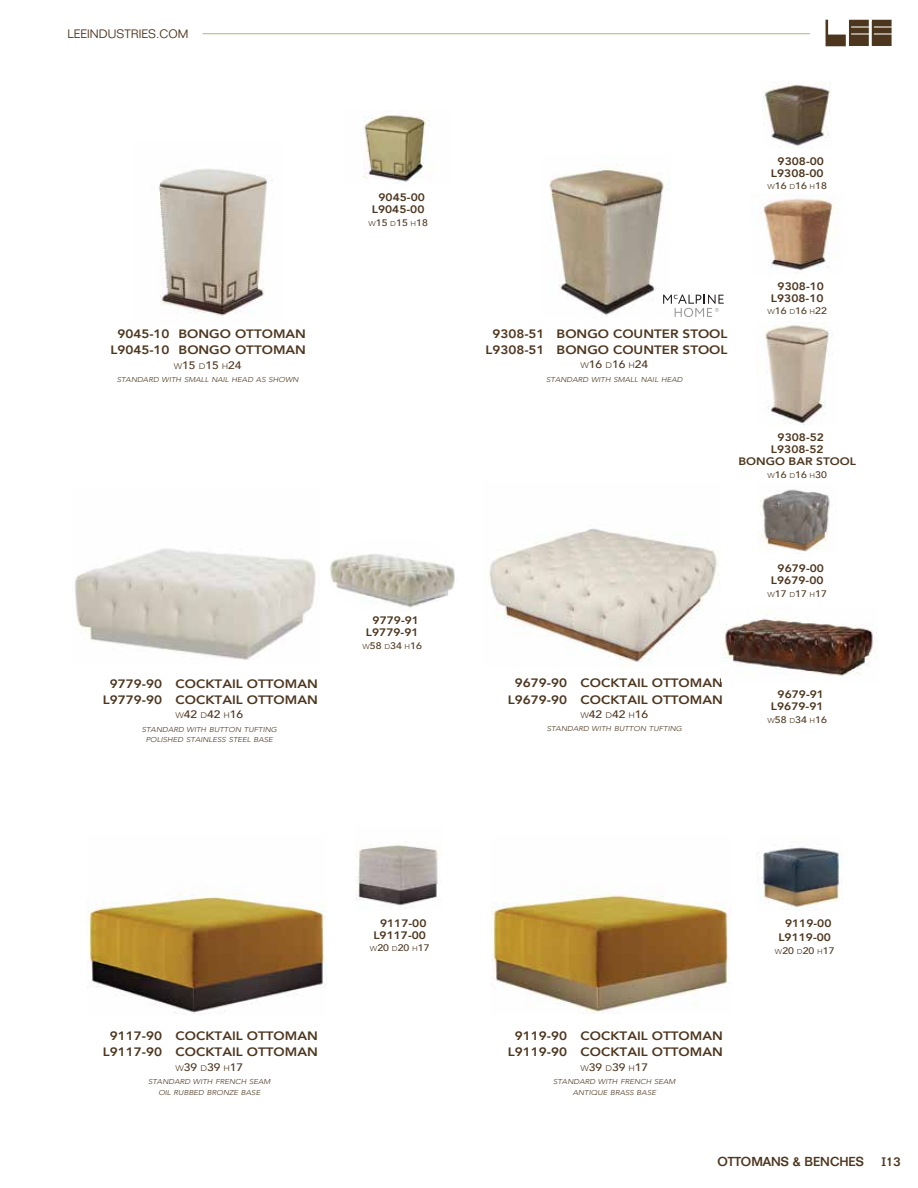
<style>
.page{position:relative;width:918px;height:1188px;background:#fff}
.page>*{position:absolute;margin:0;border:0;box-sizing:border-box;transform-origin:0 0}
.t1{font:500 12.75px "Folio";color:#4d361e}
.t2{font:800 12.15px/16.2px "Avenir";color:#4d361e;text-align:center;scale:1.11 1}
.t3{font:300 12px "Folio";color:#4d361e}
.t4{font:800 10.8px/12px "Avenir";color:#4d361e;text-align:right;scale:1.11 1}
.t5{font:500 10.8px "Avenir";color:#4d361e;scale:1.11 1}
.t6{font:500 9.45px "Avenir";color:#4d361e;scale:1.11 1}
.t7{font:italic 300 7.05px/10.5px "Avenir";color:#4d361e;text-align:center;scale:1.11 1}
.s1{font-weight:300;font-size:8.1px}
.s2{font-weight:300;font-size:7.05px}
.s3{font-family:"Rockwell";font-weight:400;font-size:11.7px}
</style>
<div class="page">
<img style="left:88px;top:890px;width:239px;height:124px">
<img style="left:492px;top:887px;width:239px;height:126px">
<img style="left:757px;top:845px;width:86px;height:65px">
<svg style="left:825px;top:20px;width:67px;height:27px"></svg>
<hr style="left:202px;top:33px;width:608px;height:1px;background:#b0b579">
<img style="left:489px;top:528px;width:231px;height:135px">
<img style="left:758px;top:489px;width:72px;height:63px">
<img style="left:723px;top:615px;width:154px;height:61px">
<img style="left:75px;top:548px;width:241px;height:112px">
<img style="left:329px;top:553px;width:126px;height:55px">
<img style="left:158px;top:168px;width:115px;height:148px">
<img style="left:549px;top:166px;width:120px;height:150px">
<img style="left:763px;top:82px;width:68px;height:66px">
<img style="left:760px;top:193px;width:77px;height:80px">
<img style="left:764px;top:322px;width:67px;height:102px">
<img style="left:363px;top:115px;width:69px;height:67px">
<img style="left:355px;top:844px;width:86px;height:65px">
<svg style="left:663px;top:295px;width:61px;height:22px"></svg>
<p class="t3" style="left:68px;top:27px;width:122px">LEEINDUSTRIES.COM</p>
<p class="t2" style="left:110px;top:326px;width:178px">9045-10 BONGO OTTOMAN<br>L9045-10 BONGO OTTOMAN</p>
<p class="t5" style="left:174px;top:355px;width:63px"><span class="s1">W</span>15 <span class="s1">D</span>15 <span class="s1">H</span>24</p>
<p class="t7" style="left:117px;top:374px;width:165px">STANDARD WITH SMALL NAIL HEAD AS SHOWN</p>
<p class="t4" style="left:372px;top:191px;width:49px">9045-00<br>L9045-00</p>
<p class="t6" style="left:368px;top:214px;width:55px"><span class="s2">W</span>15 <span class="s2">D</span>15 <span class="s2">H</span>18</p>
<p class="t2" style="left:103px;top:676px;width:195px">9779-90 COCKTAIL OTTOMAN<br>L9779-90 COCKTAIL OTTOMAN</p>
<p class="t5" style="left:175px;top:705px;width:63px"><span class="s1">W</span>42 <span class="s1">D</span>42 <span class="s1">H</span>16</p>
<p class="t7" style="left:142px;top:724px;width:123px">STANDARD WITH BUTTON TUFTING<br>POLISHED STAINLESS STEEL BASE</p>
<p class="t4" style="left:366px;top:614px;width:49px">9779-91<br>L9779-91</p>
<p class="t6" style="left:363px;top:637px;width:55px"><span class="s2">W</span>58 <span class="s2">D</span>34 <span class="s2">H</span>16</p>
<p class="t4" style="left:771px;top:155px;width:49px">9308-00<br>L9308-00</p>
<p class="t6" style="left:768px;top:178px;width:55px"><span class="s2">W</span>16 <span class="s2">D</span>16 <span class="s2">H</span>18</p>
<p class="t2" style="left:485px;top:325px;width:220px">9308-51 BONGO COUNTER STOOL<br>L9308-51 BONGO COUNTER STOOL</p>
<p class="t5" style="left:580px;top:355px;width:63px"><span class="s1">W</span>16 <span class="s1">D</span>16 <span class="s1">H</span>24</p>
<p class="t7" style="left:546px;top:374px;width:124px">STANDARD WITH SMALL NAIL HEAD</p>
<p class="t4" style="left:771px;top:280px;width:49px">9308-10<br>L9308-10</p>
<p class="t6" style="left:768px;top:303px;width:55px"><span class="s2">W</span>16 <span class="s2">D</span>16 <span class="s2">H</span>22</p>
<p class="t4" style="left:778px;top:431px;width:43px">9308-52</p>
<p class="t4" style="left:771px;top:443px;width:49px">L9308-52</p>
<p class="t4" style="left:738px;top:455px;width:108px">BONGO BAR STOOL</p>
<p class="t6" style="left:768px;top:466px;width:55px"><span class="s2">W</span>16 <span class="s2">D</span>16 <span class="s2">H</span>30</p>
<p class="t2" style="left:508px;top:675px;width:195px">9679-90 COCKTAIL OTTOMAN<br>L9679-90 COCKTAIL OTTOMAN</p>
<p class="t5" style="left:580px;top:705px;width:63px"><span class="s1">W</span>42 <span class="s1">D</span>42 <span class="s1">H</span>16</p>
<p class="t7" style="left:547px;top:724px;width:123px">STANDARD WITH BUTTON TUFTING</p>
<p class="t4" style="left:771px;top:563px;width:49px">9679-00<br>L9679-00</p>
<p class="t6" style="left:768px;top:586px;width:55px"><span class="s2">W</span>17 <span class="s2">D</span>17 <span class="s2">H</span>17</p>
<p class="t4" style="left:771px;top:688px;width:49px">9679-91<br>L9679-91</p>
<p class="t6" style="left:768px;top:711px;width:55px"><span class="s2">W</span>58 <span class="s2">D</span>34 <span class="s2">H</span>16</p>
<p class="t2" style="left:103px;top:1028px;width:195px">9117-90 COCKTAIL OTTOMAN<br>L9117-90 COCKTAIL OTTOMAN</p>
<p class="t5" style="left:175px;top:1058px;width:63px"><span class="s1">W</span>39 <span class="s1">D</span>39 <span class="s1">H</span>17</p>
<p class="t7" style="left:148px;top:1077px;width:112px">STANDARD WITH FRENCH SEAM<br>OIL RUBBED BRONZE BASE</p>
<p class="t4" style="left:373px;top:917px;width:49px">9117-00<br>L9117-00</p>
<p class="t6" style="left:370px;top:940px;width:55px"><span class="s2">W</span>20 <span class="s2">D</span>20 <span class="s2">H</span>17</p>
<p class="t2" style="left:508px;top:1028px;width:195px">9119-90 COCKTAIL OTTOMAN<br>L9119-90 COCKTAIL OTTOMAN</p>
<p class="t5" style="left:580px;top:1058px;width:63px"><span class="s1">W</span>39 <span class="s1">D</span>39 <span class="s1">H</span>17</p>
<p class="t7" style="left:553px;top:1077px;width:112px">STANDARD WITH FRENCH SEAM<br>ANTIQUE BRASS BASE</p>
<p class="t4" style="left:778px;top:916px;width:49px;line-height:14.4px">9119-00<br>L9119-00</p>
<p class="t6" style="left:775px;top:942px;width:55px"><span class="s2">W</span>20 <span class="s2">D</span>20 <span class="s2">H</span>17</p>
<p class="t1" style="left:717px;top:1154px;width:148px">OTTOMANS &amp; BENCHES</p>
<p class="t1" style="left:882px;top:1154px;width:20px"><span class="s3">I</span>13</p>
</div>
